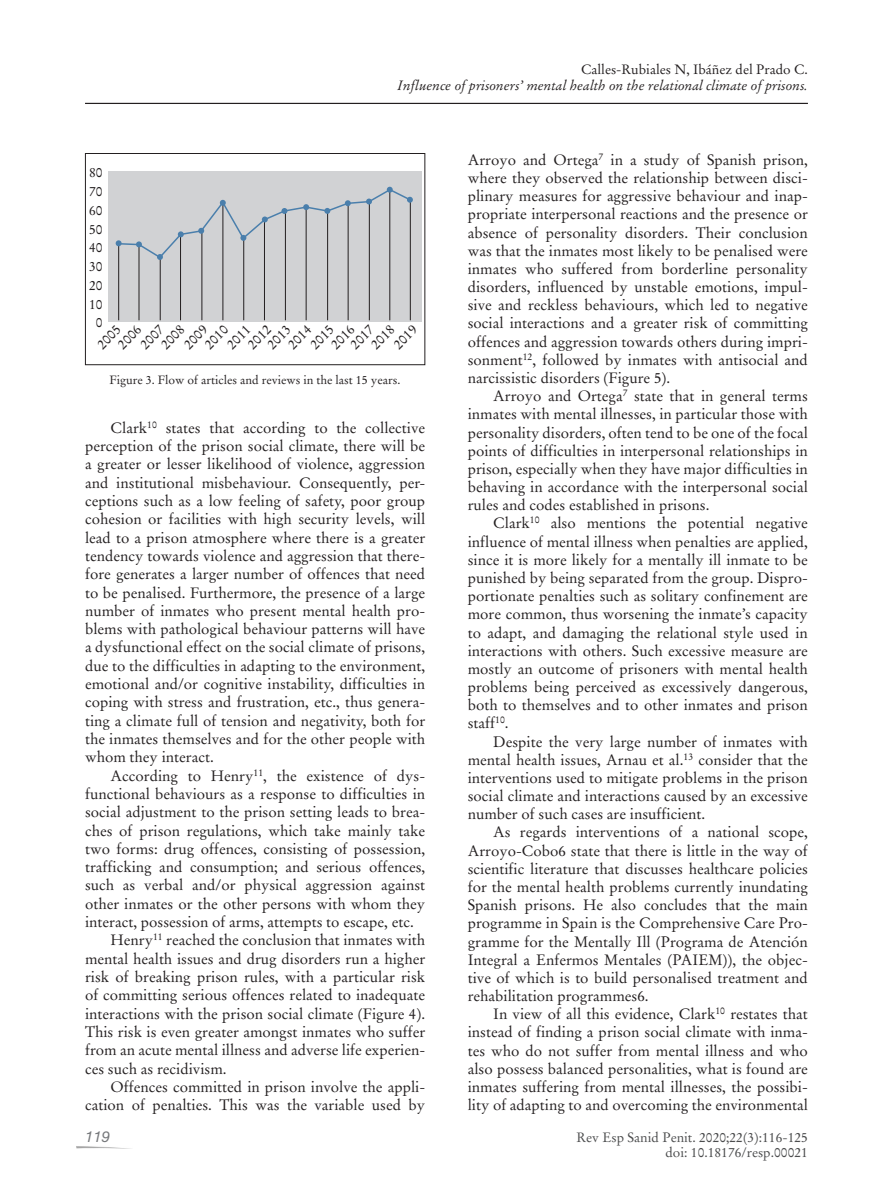
<style>
.page{position:relative;width:893px;height:1191px;background:#fff}
.page>*{position:absolute;margin:0;border:0;box-sizing:border-box;transform-origin:0 0}
.t1{font:15px/18.1px "Stempel Garamond LT Std";color:#231f20;text-align:justify}
.t2{font:italic 15px "Helvetica Neue LT Std";color:#76787b}
.t3{font:13.5px/18.8px "Stempel Garamond LT Std";color:#231f20}
.t4{font:italic 13.5px "Stempel Garamond LT Std";color:#231f20}
.t5{font:13.5px/15px "Stempel Garamond LT Std";color:#4b4c4d;text-align:right}
.t6{font:12px "Stempel Garamond LT Std";color:#231f20}
</style>
<div class="page">
<hr style="left:85px;top:103px;width:723px;height:1px;background:#231f20">
<div style="left:85px;top:153px;width:340px;height:212px;border:1px solid #231f20"></div>
<div style="left:108px;top:171px;width:313px;height:150px;background:#d1d2d4"></div>
<hr style="left:118px;top:243px;width:1px;height:77px;background:#231f20">
<hr style="left:160px;top:256px;width:1px;height:64px;background:#231f20">
<hr style="left:202px;top:232px;width:1px;height:88px;background:#231f20">
<hr style="left:243px;top:239px;width:1px;height:81px;background:#231f20">
<hr style="left:139px;top:243px;width:1px;height:77px;background:#231f20">
<hr style="left:180px;top:235px;width:1px;height:85px;background:#231f20">
<hr style="left:223px;top:204px;width:1px;height:116px;background:#231f20">
<hr style="left:264px;top:219px;width:1px;height:101px;background:#231f20">
<hr style="left:285px;top:211px;width:1px;height:109px;background:#231f20">
<hr style="left:306px;top:207px;width:1px;height:113px;background:#231f20">
<hr style="left:327px;top:211px;width:1px;height:109px;background:#231f20">
<hr style="left:348px;top:203px;width:1px;height:117px;background:#231f20">
<hr style="left:369px;top:203px;width:1px;height:117px;background:#231f20">
<hr style="left:390px;top:191px;width:1px;height:129px;background:#231f20">
<hr style="left:410px;top:200px;width:1px;height:120px;background:#231f20">
<svg style="left:116px;top:187px;width:297px;height:73px"></svg>
<p class="t3" style="left:581px;top:60px;width:228px">Calles-Rubiales N, Ibáñez del Prado C.</p>
<p class="t4" style="left:397px;top:77px;width:412px">Influence of prisoners’ mental health on the relational climate of prisons.</p>
<p class="t3" style="left:89px;top:163px;width:15px;text-align:center">80<br>70<br>60<br>50<br>40<br>30<br>20<br>10<br>0</p>
<p class="t3" style="left:105px;top:331px;width:29px;line-height:14.5px;text-indent:-15px;rotate:-45deg">2005<br>2006</p>
<p class="t3" style="left:148px;top:331px;width:29px;line-height:14.5px;text-indent:-15px;rotate:-45deg">2007<br>2008</p>
<p class="t3" style="left:191px;top:331px;width:29px;line-height:14.5px;text-indent:-15px;rotate:-45deg">2009<br>2010</p>
<p class="t3" style="left:346px;top:340px;width:29px;rotate:-45deg">2017</p>
<p class="t3" style="left:389px;top:340px;width:29px;rotate:-45deg">2019</p>
<p class="t3" style="left:327px;top:340px;width:29px;rotate:-45deg">2016</p>
<p class="t3" style="left:284px;top:340px;width:29px;rotate:-45deg">2014</p>
<p class="t3" style="left:243px;top:340px;width:29px;rotate:-45deg">2012</p>
<p class="t3" style="left:367px;top:340px;width:29px;rotate:-45deg">2018</p>
<p class="t3" style="left:263px;top:340px;width:29px;rotate:-45deg">2013</p>
<p class="t3" style="left:306px;top:340px;width:29px;rotate:-45deg">2015</p>
<p class="t3" style="left:223px;top:340px;width:29px;rotate:-45deg">2011</p>
<p class="t6" style="left:110px;top:372px;width:292px">Figure 3. Flow of articles and reviews in the last 15 years.</p>
<p class="t1" style="left:85px;top:418px;width:342px;text-indent:26px">Clark<sup>10</sup> states that according to the collective perception of the prison social climate, there will be a greater or lesser likelihood of violence, aggression and institutional misbehaviour. Consequently, per&shy;ceptions such as a low feeling of safety, poor group cohesion or facilities with high security levels, will lead to a prison atmosphere where there is a greater tendency towards violence and aggression that there&shy;fore generates a larger number of offences that need to be penalised. Furthermore, the presence of a large number of inmates who present mental health pro&shy;blems with pathological behaviour patterns will have a dysfunctional effect on the social climate of prisons, due to the difficulties in adapting to the environment, emotional and/or cognitive instability, difficulties in coping with stress and frustration, etc., thus genera&shy;ting a climate full of tension and negativity, both for the inmates themselves and for the other people with whom they interact.</p>
<p class="t1" style="left:111px;top:766px;width:316px">According to Henry<sup>11</sup>, the existence of dys-</p>
<p class="t1" style="left:85px;top:784px;width:342px">functional behaviours as a response to difficulties in</p>
<p class="t1" style="left:85px;top:803px;width:342px">social adjustment to the prison setting leads to brea-</p>
<p class="t1" style="left:85px;top:821px;width:342px">ches of prison regulations, which take mainly take</p>
<p class="t1" style="left:85px;top:839px;width:342px">two forms: drug offences, consisting of possession,</p>
<p class="t1" style="left:85px;top:858px;width:342px">trafficking and consumption; and serious offences,</p>
<p class="t1" style="left:85px;top:876px;width:342px">such as verbal and/or physical aggression against</p>
<p class="t1" style="left:85px;top:894px;width:342px">other inmates or the other persons with whom they</p>
<p class="t1" style="left:85px;top:913px;width:330px">interact, possession of arms, attempts to escape, etc.</p>
<p class="t1" style="left:111px;top:931px;width:316px">Henry<sup>11</sup> reached the conclusion that inmates with</p>
<p class="t1" style="left:85px;top:949px;width:342px">mental health issues and drug disorders run a higher</p>
<p class="t1" style="left:85px;top:968px;width:342px">risk of breaking prison rules, with a particular risk</p>
<p class="t1" style="left:85px;top:986px;width:342px">of committing serious offences related to inadequate</p>
<p class="t1" style="left:85px;top:1004px;width:342px">interactions with the prison social climate (Figure 4).</p>
<p class="t1" style="left:85px;top:1022px;width:342px">This risk is even greater amongst inmates who suffer</p>
<p class="t1" style="left:85px;top:1041px;width:342px">from an acute mental illness and adverse life experien-</p>
<p class="t1" style="left:85px;top:1059px;width:143px">ces such as recidivism.</p>
<p class="t1" style="left:111px;top:1077px;width:316px">Offences committed in prison involve the appli-</p>
<p class="t1" style="left:85px;top:1096px;width:342px">cation of penalties. This was the variable used by</p>
<p class="t2" style="left:85px;top:1127px;width:27px">119</p>
<p class="t1" style="left:468px;top:151px;width:342px">Arroyo and Ortega<sup>7</sup> in a study of Spanish prison, where they observed the relationship between disci&shy;plinary measures for aggressive behaviour and inap&shy;propriate interpersonal reactions and the presence or absence of personality disorders. Their conclusion was that the inmates most likely to be penalised were inmates who suffered from borderline personality disorders, influenced by unstable emotions, impul&shy;sive and reckless behaviours, which led to negative social interactions and a greater risk of committing offences and aggression towards others during impri&shy;sonment<sup>12</sup>, followed by inmates with antisocial and narcissistic disorders (Figure 5).</p>
<p class="t1" style="left:468px;top:387px;width:342px;text-indent:26px">Arroyo and Ortega<sup>7</sup> state that in general terms inmates with mental illnesses, in particular those with personality disorders, often tend to be one of the focal points of difficulties in interpersonal relationships in prison, especially when they have major difficulties in behaving in accordance with the interpersonal social rules and codes established in prisons.</p>
<p class="t1" style="left:468px;top:514px;width:342px;text-indent:26px">Clark<sup>10</sup> also mentions the potential negative influence of mental illness when penalties are applied, since it is more likely for a mentally ill inmate to be punished by being separated from the group. Dispro&shy;portionate penalties such as solitary confinement are more common, thus worsening the inmate’s capacity to adapt, and damaging the relational style used in interactions with others. Such excessive measure are mostly an outcome of prisoners with mental health problems being perceived as excessively dangerous, both to themselves and to other inmates and prison staff<sup>10</sup>.</p>
<p class="t1" style="left:468px;top:732px;width:342px;text-indent:26px">Despite the very large number of inmates with mental health issues, Arnau et al.<sup>13</sup> consider that the interventions used to mitigate problems in the prison social climate and interactions caused by an excessive number of such cases are insufficient.</p>
<p class="t1" style="left:468px;top:823px;width:342px;text-indent:26px">As regards interventions of a national scope, Arroyo-Cobo6 state that there is little in the way of scientific literature that discusses healthcare policies for the mental health problems currently inundating Spanish prisons. He also concludes that the main programme in Spain is the Comprehensive Care Pro&shy;gramme for the Mentally Ill (Programa de Atención Integral a Enfermos Mentales (PAIEM)), the objec&shy;tive of which is to build personalised treatment and rehabilitation programmes6.</p>
<p class="t1" style="left:468px;top:1005px;width:342px;text-indent:26px">In view of all this evidence, Clark<sup>10</sup> restates that instead of finding a prison social climate with inma&shy;tes who do not suffer from mental illness and who also possess balanced personalities, what is found are inmates suffering from mental illnesses, the possibi&shy;lity of adapting to and overcoming the environmental</p>
<p class="t5" style="left:577px;top:1129px;width:233px">Rev Esp Sanid Penit. 2020;22(3):116-125 doi: 10.18176/resp.00021</p>
</div>
